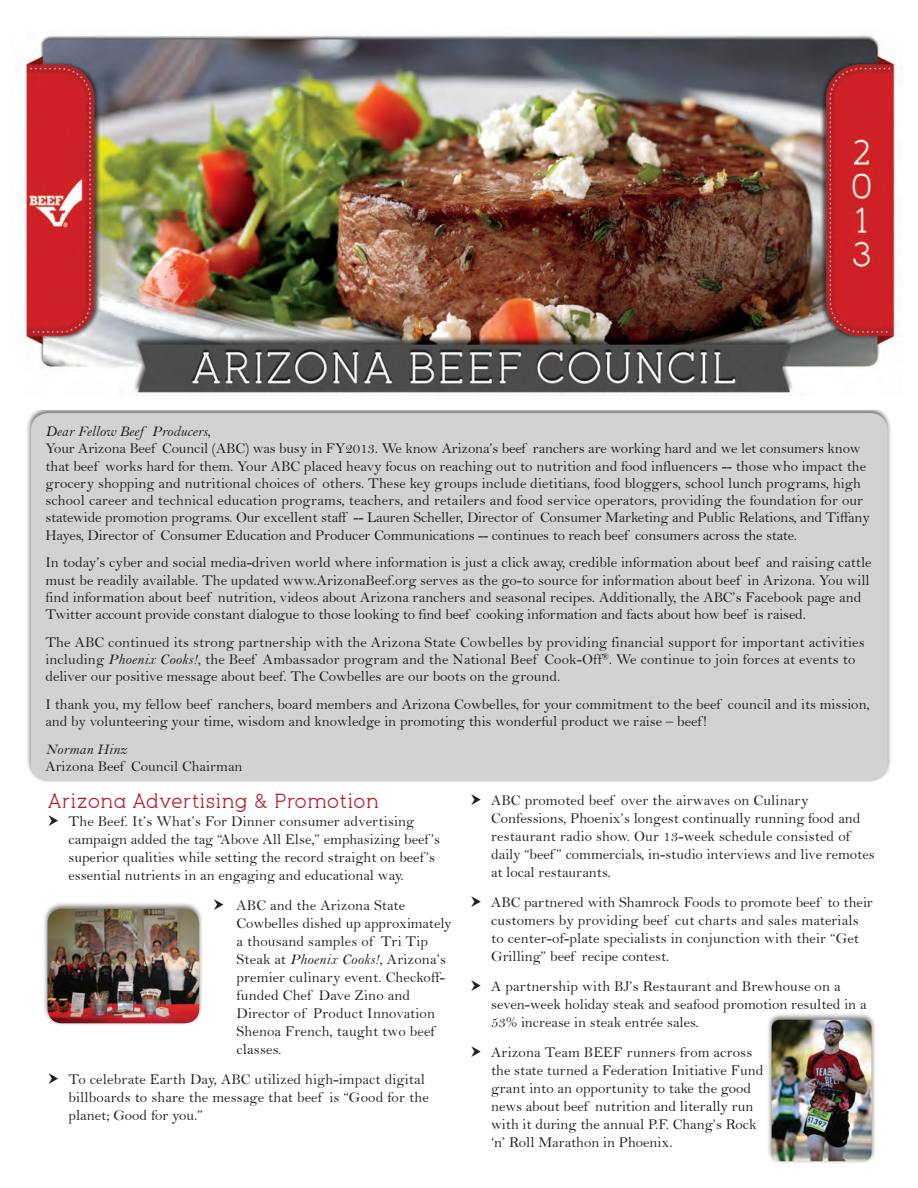
<style>
.page{position:relative;width:918px;height:1188px;background:#fff}
.page>*{position:absolute;margin:0;border:0;box-sizing:border-box;transform-origin:0 0}
.t1{font:19.5px "pironv 2";color:#b52028}
.t2{font:15px/18px "Bell";color:#231f20}
.t3{font:15px "Bell MT Italic";color:#231f20}
.s1{font-family:"Bell MT Italic"}
</style>
<div class="page">
<div style="left:26px;top:406px;width:866px;height:378px;background:#231f20;opacity:.6"></div>
<div style="left:31px;top:413px;width:857px;height:368px;background:#d1d2d4;border-radius:18px"></div>
<img style="left:24px;top:35px;width:879px;height:375px">
<div style="left:766px;top:1013px;width:110px;height:151px;background:#231f20;opacity:.6"></div>
<img style="left:772px;top:1020px;width:100px;height:141px">
<div style="left:42px;top:902px;width:162px;height:124px;background:#231f20;opacity:.6"></div>
<img style="left:48px;top:909px;width:151px;height:114px">
<p class="t3" style="left:45px;top:422px;width:167px">Dear Fellow Beef Producers,</p>
<p class="t2" style="left:45px;top:440px;width:826px;line-height:17.2px">Your Arizona Beef Council (ABC) was busy in FY2013. We know Arizona’s beef ranchers are working hard and we let consumers know that beef works hard for them. Your ABC placed heavy focus on reaching out to nutrition and food influencers -- those who impact the grocery shopping and nutritional choices of others. These key groups include dietitians, food bloggers, school lunch programs, high school career and technical education programs, teachers, and retailers and food service operators, providing the foundation for our statewide promotion programs. Our excellent staff -- Lauren Scheller, Director of Consumer Marketing and Public Relations, and Tiffany Hayes, Director of Consumer Education and Producer Communications -- continues to reach beef consumers across the state.</p>
<p class="t2" style="left:45px;top:554px;width:828px;line-height:17.2px">In today’s cyber and social media-driven world where information is just a click away, credible information about beef and raising cattle must be readily available. The updated www.ArizonaBeef.org serves as the go-to source for information about beef in Arizona. You will find information about beef nutrition, videos about Arizona ranchers and seasonal recipes. Additionally, the ABC’s Facebook page and Twitter account provide constant dialogue to those looking to find beef cooking information and facts about how beef is raised.</p>
<p class="t2" style="left:45px;top:633px;width:821px;line-height:17.2px">The ABC continued its strong partnership with the Arizona State Cowbelles by providing financial support for important activities including <span class="s1">Phoenix Cooks!</span>, the Beef Ambassador program and the National Beef Cook-Off<sup>®</sup>. We continue to join forces at events to deliver our positive message about beef. The Cowbelles are our boots on the ground.</p>
<p class="t2" style="left:45px;top:696px;width:826px;line-height:17.2px">I thank you, my fellow beef ranchers, board members and Arizona Cowbelles, for your commitment to the beef council and its mission, and by volunteering your time, wisdom and knowledge in promoting this wonderful product we raise – beef !</p>
<p class="t3" style="left:45px;top:740px;width:83px">Norman Hinz</p>
<p class="t2" style="left:45px;top:757px;width:199px">Arizona Beef Council Chairman</p>
<h1 class="t1" style="left:48px;top:790px;width:333px">Arizona Advertising &amp; Promotion</h1>
<p class="t2" style="left:69px;top:813px;width:373px">The Beef. It’s What’s For Dinner consumer advertising campaign added the tag “Above All Else,” emphasizing beef ’s superior qualities while setting the record straight on beef ’s essential nutrients in an engaging and educational way.</p>
<p class="t2" style="left:237px;top:897px;width:217px">ABC and the Arizona State<br>Cowbelles dished up approximately a thousand samples of Tri Tip<br>Steak at <span class="s1">Phoenix Cooks!</span>, Arizona’s premier culinary event. Checkoff&shy;funded Chef Dave Zino and<br>Director of Product Innovation<br>Shenoa French, taught two beef classes.</p>
<p class="t2" style="left:69px;top:1071px;width:362px">To celebrate Earth Day, ABC utilized high-impact digital billboards to share the message that beef is “Good for the planet; Good for you.”</p>
<p class="t2" style="left:491px;top:791px;width:385px">ABC promoted beef over the airwaves on Culinary Confessions, Phoenix’s longest continually running food and restaurant radio show. Our 13-week schedule consisted of daily “beef ” commercials, in-studio interviews and live remotes at local restaurants.</p>
<p class="t2" style="left:491px;top:893px;width:383px">ABC partnered with Shamrock Foods to promote beef to their customers by providing beef cut charts and sales materials to center-of-plate specialists in conjunction with their “Get Grilling” beef recipe contest.</p>
<p class="t2" style="left:491px;top:977px;width:377px">A partnership with BJ’s Restaurant and Brewhouse on a seven-week holiday steak and seafood promotion resulted in a<br>53% increase in steak entrée sales.</p>
<p class="t2" style="left:491px;top:1043px;width:274px">Arizona Team BEEF runners from across the state turned a Federation Initiative Fund grant into an opportunity to take the good news about beef nutrition and literally run with it during the annual P.F. Chang’s Rock ‘n’ Roll Marathon in Phoenix.</p>
</div>
